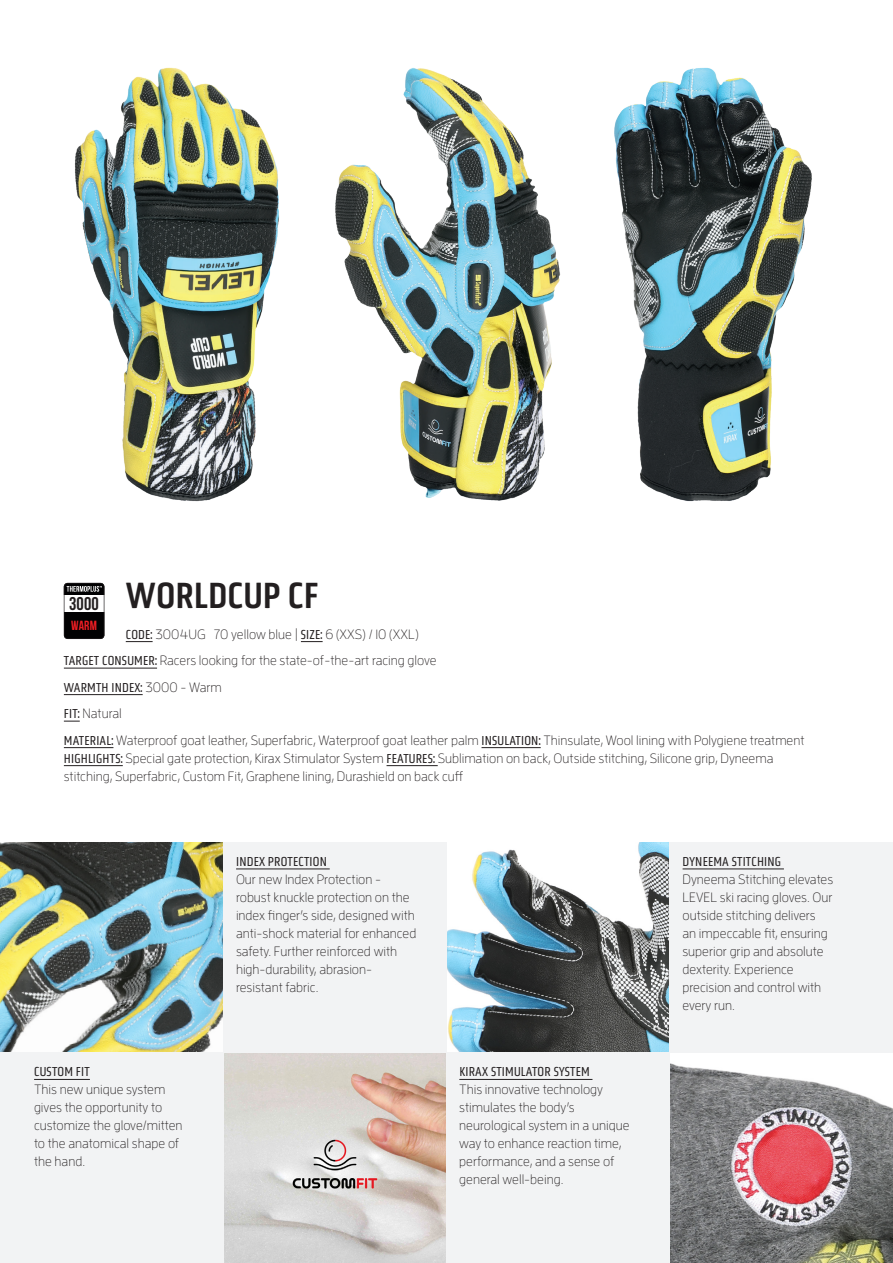
<style>
.page{position:relative;width:893px;height:1263px;background:#fff}
.page>*{position:absolute;margin:0;border:0;box-sizing:border-box;transform-origin:0 0}
.t1{font:37.5px "Obvia Condensed";letter-spacing:.015em;color:#231f20}
.t2{font:700 18.45px "Bebas Neue";color:#231f20}
.glove_tech{font:300 13.5px/18px "Enzo OT";color:#231f20}
.glove_description{font:300 13.5px/18px "Enzo OT";color:#231f20}
.glove_description-2{font:13.5px "Obvia Condensed";letter-spacing:.015em;color:#231f20}
.t3{font:700 13.2px "Bebas Neue";color:#ee1d23}
.s1{font-family:"Obvia Condensed";font-weight:400}
.s2{font-family:"Enzo OT";font-weight:300}
</style>
<div class="page">
<img style="left:75px;top:67px;width:737px;height:435px">
<svg style="left:64px;top:583px;width:40px;height:56px"></svg>
<img style="left:223px;top:1052px;width:223px;height:211px">
<img style="left:446px;top:842px;width:224px;height:210px">
<img style="left:670px;top:1052px;width:223px;height:211px">
<img style="left:0;top:842px;width:223px;height:210px">
<div style="left:0;top:1052px;width:223px;height:211px;background:#f2f3f4"></div>
<hr style="left:34px;top:1079px;width:56px;height:1px;background:#231f20">
<div style="left:446px;top:1052px;width:224px;height:211px;background:#f2f3f4"></div>
<hr style="left:459px;top:1079px;width:133px;height:1px;background:#231f20">
<div style="left:223px;top:842px;width:223px;height:210px;background:#f2f3f4"></div>
<hr style="left:236px;top:868px;width:94px;height:1px;background:#231f20">
<div style="left:670px;top:842px;width:223px;height:210px;background:#f2f3f4"></div>
<hr style="left:683px;top:868px;width:101px;height:1px;background:#231f20">
<svg style="left:126px;top:641px;width:27px;height:1px"></svg>
<svg style="left:301px;top:641px;width:22px;height:1px"></svg>
<hr style="left:64px;top:668px;width:93px;height:1px;background:#231f20">
<hr style="left:64px;top:694px;width:79px;height:1px;background:#231f20">
<svg style="left:64px;top:721px;width:16px;height:1px"></svg>
<hr style="left:64px;top:747px;width:49px;height:1px;background:#231f20">
<hr style="left:481px;top:747px;width:60px;height:1px;background:#231f20">
<hr style="left:64px;top:765px;width:59px;height:1px;background:#231f20">
<hr style="left:387px;top:765px;width:51px;height:1px;background:#231f20">
<p class="t1" style="left:126px;top:573px;width:194px">WORLDCUP CF</p>
<p class="glove_description" style="left:126px;top:624px;width:294px"><span class="s1">CODE:</span> 3004UG 70 yellow blue | <span class="s1">SIZE:</span> 6 (XXS) / 10 (XXL)</p>
<p class="glove_description" style="left:64px;top:651px;width:374px"><span class="s1">TARGET CONSUMER:</span> Racers looking for the state-of-the-art racing glove</p>
<p class="glove_description-2" style="left:64px;top:679px;width:159px">WARMTH INDEX: <span class="s2">3000 - Warm</span></p>
<p class="glove_description" style="left:64px;top:704px;width:59px"><span class="s1">FIT:</span> Natural</p>
<p class="glove_description" style="left:64px;top:731px;width:742px"><span class="s1">MATERIAL:</span> Waterproof goat leather, Superfabric, Waterproof goat leather palm <span class="s1">INSULATION:</span> Thinsulate, Wool lining with Polygiene treatment<br><span class="s1">HIGHLIGHTS:</span> Special gate protection, Kirax Stimulator System <span class="s1">FEATURES:</span> Sublimation on back, Outside stitching, Silicone grip, Dyneema stitching, Superfabric, Custom Fit, Graphene lining, Durashield on back cuff</p>
<p class="t2" style="left:69px;top:594px;width:31px">3000</p>
<p class="t3" style="left:71px;top:618px;width:27px">WARM</p>
<p class="glove_tech" style="left:236px;top:852px;width:182px"><span class="s1">INDEX PROTECTION<br></span>Our new Index Protection - robust knuckle protection on the index finger’s side, designed with anti-shock material for enhanced safety. Further reinforced with high-durability, abrasion&shy;resistant fabric.</p>
<p class="glove_tech" style="left:682px;top:852px;width:152px"><span class="s1">DYNEEMA STITCHING<br></span>Dyneema Stitching elevates<br>LEVEL ski racing gloves. Our outside stitching delivers<br>an impeccable fit, ensuring superior grip and absolute dexterity. Experience precision and control with every run.</p>
<p class="glove_tech" style="left:34px;top:1062px;width:150px"><span class="s1">CUSTOM FIT<br></span>This new unique system gives the opportunity to customize the glove/mitten to the anatomical shape of the hand.</p>
<p class="glove_tech" style="left:459px;top:1062px;width:172px"><span class="s1">KIRAX STIMULATOR SYSTEM<br></span>This innovative technology stimulates the body’s neurological system in a unique way to enhance reaction time, performance, and a sense of general well-being.</p>
</div>
